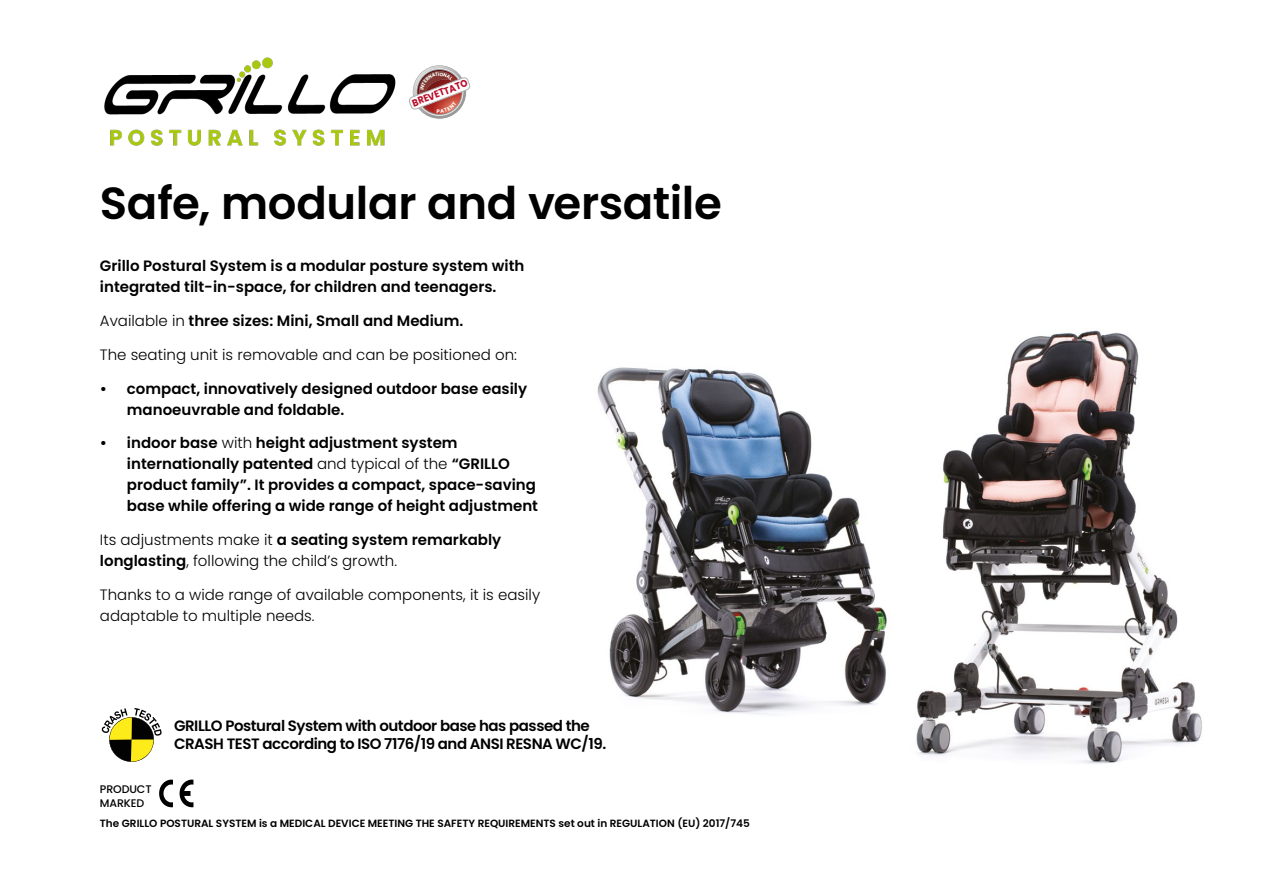
<style>
.page{position:relative;width:1263px;height:893px;background:#fff}
.page>*{position:absolute;margin:0;border:0;box-sizing:border-box;transform-origin:0 0}
.Paragrafo{font:600 45px "Poppins";letter-spacing:-.01em;color:#000}
.testo_paragrafo{font:600 15px/21px "Poppins";color:#000}
.testo_paragrafo-2{font:300 15px/21px "Poppins";color:#000}
.testo_paragrafo-3{font:600 15px "Poppins";letter-spacing:-.03em;color:#000}
.testo_paragrafo_puntato{font:300 15px/21px "Poppins";color:#000}
.t1{font:500 10.95px/13.2px "Poppins";letter-spacing:-.01em;color:#000}
.t2{font:600 10.5px "Poppins";color:#000}
.t3{font:700 10.05px "Poppins";color:#ba0b27;scale:.91 1}
.s1{font-weight:300}
.s2{font-weight:600}
</style>
<div class="page">
<img style="left:104px;top:57px;width:292px;height:89px">
<img style="left:597px;top:330px;width:605px;height:434px">
<svg style="left:159px;top:780px;width:34px;height:27px"></svg>
<svg style="left:102px;top:708px;width:60px;height:54px"></svg>
<img style="left:425px;top:66px;width:29px;height:52px">
<svg style="left:409px;top:70px;width:61px;height:44px"></svg>
<p class="t3" style="left:411px;top:98px;width:66px;rotate:-21deg">BREVETTATO</p>
<p class="Paragrafo" style="left:100px;top:177px;width:623px">Safe, modular and versatile</p>
<p class="testo_paragrafo" style="left:100px;top:256px;width:426px">Grillo Postural System is a modular posture system with integrated tilt-in-space, for children and teenagers.</p>
<p class="testo_paragrafo" style="left:100px;top:310px;width:365px"><span class="s1">Available in</span> three sizes: Mini, Small and Medium.</p>
<p class="testo_paragrafo-2" style="left:100px;top:344px;width:419px">The seating unit is removable and can be positioned on:</p>
<p class="testo_paragrafo" style="left:127px;top:378px;width:402px;text-indent:-27px">• compact, innovatively designed outdoor base easily manoeuvrable and foldable.</p>
<p class="testo_paragrafo" style="left:127px;top:433px;width:413px;text-indent:-27px">• indoor base <span class="s1">with</span> height adjustment system internationally patented <span class="s1">and typical of the</span> “GRILLO product family”. It provides a compact, space-saving base while offering a wide range of height adjustment</p>
<p class="testo_paragrafo_puntato" style="left:100px;top:529px;width:403px">Its adjustments make it <span class="s2">a seating system remarkably longlasting</span>, following the child’s growth.</p>
<p class="testo_paragrafo-2" style="left:100px;top:584px;width:442px">Thanks to a wide range of available components, it is easily adaptable to multiple needs.</p>
<p class="t1" style="left:100px;top:783px;width:53px">PRODUCT<br>MARKED</p>
<p class="testo_paragrafo-3" style="left:174px;top:717px;width:417px">GRILLO Postural System with outdoor base has passed the</p>
<p class="testo_paragrafo-3" style="left:174px;top:735px;width:434px">CRASH TEST according to ISO 7176/19 and ANSI RESNA WC/19.</p>
<p class="t2" style="left:100px;top:817px;width:651px">The GRILLO POSTURAL SYSTEM is a MEDICAL DEVICE MEETING THE SAFETY REQUIREMENTS set out in REGULATION (EU) 2017/745</p>
</div>
